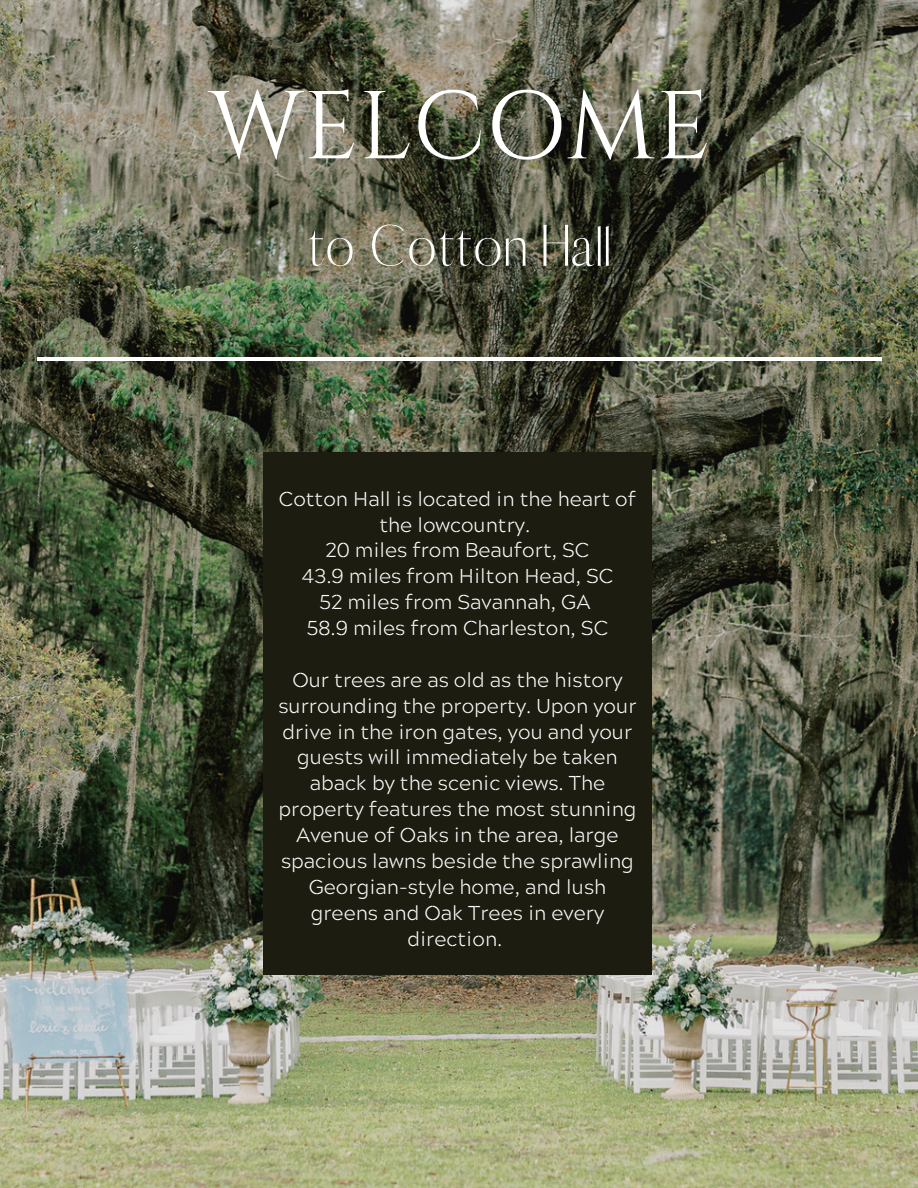
<style>
.page{position:relative;width:918px;height:1188px;background:#fff}
.page>*{position:absolute;margin:0;border:0;box-sizing:border-box;transform-origin:0 0}
.t1{font:96.15px "Cinzel";color:#fff}
.t2{font:300 56.25px "Abiah";color:#fff}
.t3{font:300 20.1px/25.8px "Acherus Militant 1";color:#fff;text-align:center}
</style>
<div class="page">
<img style="left:0;top:0;width:918px;height:1188px">
<hr style="left:37px;top:358px;width:845px;height:3px;background:#fff">
<div style="left:263px;top:452px;width:389px;height:523px;background:#1c1c10"></div>
<p class="t1" style="left:209px;top:65px;width:504px">WELCOME</p>
<h1 class="t2" style="left:307px;top:213px;width:306px">to Cotton Hall</h1>
<h2 class="t3" style="left:279px;top:488px;width:359px">Cotton Hall is located in the heart of the lowcountry.</h2>
<p class="t3" style="left:326px;top:539px;width:265px">20 miles from Beaufort, SC</p>
<p class="t3" style="left:302px;top:565px;width:313px">43.9 miles from Hilton Head, SC</p>
<p class="t3" style="left:319px;top:591px;width:273px">52 miles from Savannah, GA</p>
<p class="t3" style="left:307px;top:617px;width:303px">58.9 miles from Charleston, SC</p>
<p class="t3" style="left:278px;top:669px;width:360px">Our trees are as old as the history surrounding the property. Upon your drive in the iron gates, you and your guests will immediately be taken aback by the scenic views. The property features the most stunning<br>Avenue of Oaks in the area, large spacious lawns beside the sprawling<br>Georgian-style home, and lush greens and Oak Trees in every direction.</p>
</div>
